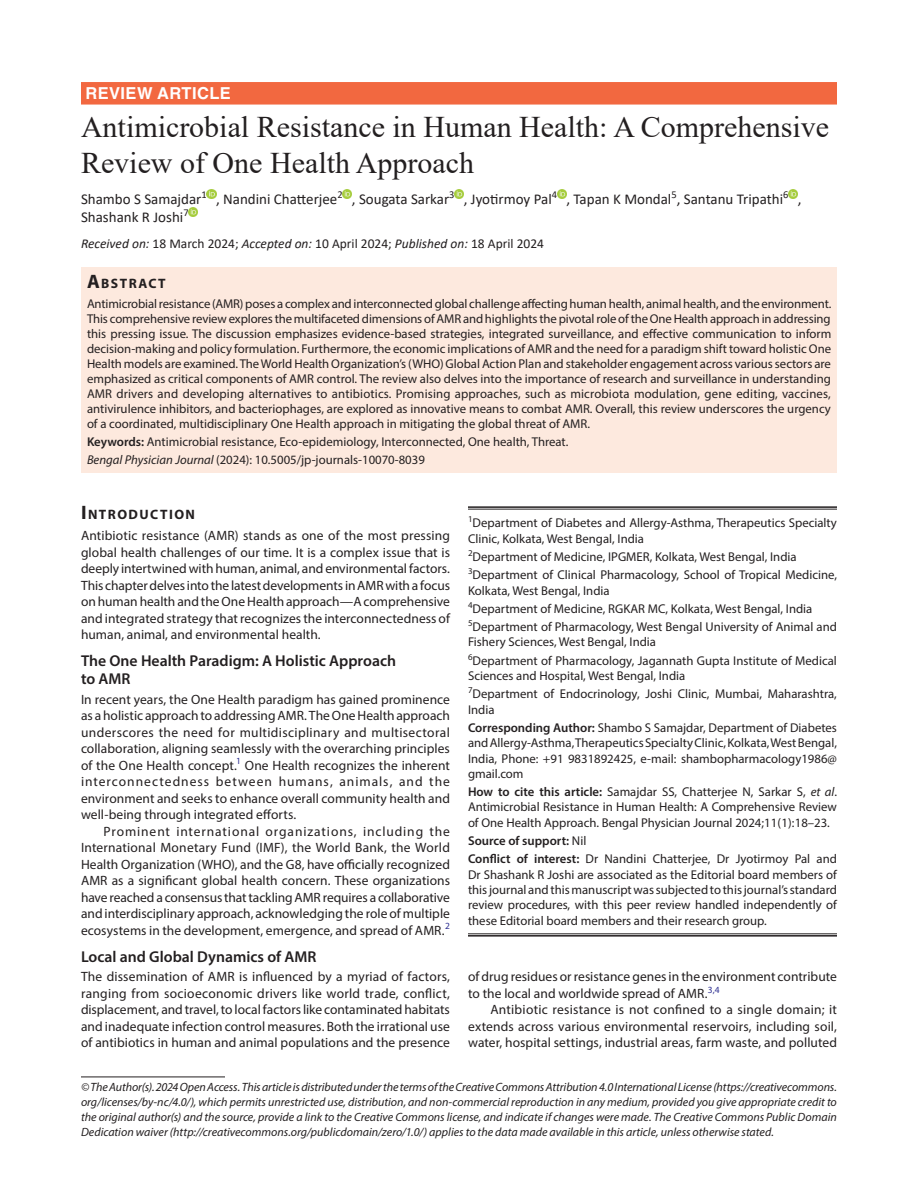
<style>
.page{position:relative;width:918px;height:1188px;background:#fff}
.page>*{position:absolute;margin:0;border:0;box-sizing:border-box;transform-origin:0 0}
.t1{font:30px/36px "Times New Roman";color:#231f20}
.ArticleType{font:700 16.5px "Helvetica LT Std";letter-spacing:.025em;color:#fff}
.Head-2{font:600 15.75px/18px "Myriad Pro";color:#231f20}
.AuthorName{font:15px/18px "Calibri";color:#231f20}
.Head-1{font:700 13.65px "Myriad Pro";letter-spacing:.105em;color:#231f20}
.AbstractTitle{font:700 13.65px "Myriad Pro";letter-spacing:.105em;color:#231f20}
.Para-NoIndent{font:13.5px/16.5px "Myriad Pro";letter-spacing:.005em;color:#231f20;text-align:justify}
.Para-Indent{font:13.5px/16.5px "Myriad Pro";letter-spacing:.005em;color:#231f20;text-align:justify}
.PAS_History{font:13.5px "Calibri";color:#231f20}
.Abstract-Para-first{font:12.75px/15px "Myriad Pro";color:#231f20;text-align:justify}
.Affiliation{font:12.75px/15.3px "Myriad Pro";color:#231f20}
.COI{font:12.75px/15.3px "Myriad Pro";color:#231f20;text-align:justify}
.Corresponding_Author{font:12.75px/15.3px "Myriad Pro";color:#231f20;text-align:justify}
.How_to_Cite{font:12.75px/15.3px "Myriad Pro";color:#231f20;text-align:justify}
.Affiliation-first{font:12.75px/15.3px "Myriad Pro";color:#231f20}
.Keywords{font:12.75px "Myriad Pro";color:#231f20}
.JT_DOI{font:12.75px "Myriad Pro";color:#231f20}
.Source{font:600 12.75px "Myriad Pro";color:#231f20}
.FootNote{font:italic 12px/15px "Myriad Pro";color:#231f20;text-align:justify}
.s1{font-style:italic}
.s2{font-size:19.5px}
.s3{font-weight:600}
.s4{font-weight:400}
</style>
<div class="page">
<div style="left:81px;top:82px;width:756px;height:23px;background:#f26840"></div>
<div style="left:81px;top:268px;width:756px;height:25px;background:#fde9de"></div>
<div style="left:81px;top:292px;width:756px;height:145px;background:#fde9de"></div>
<div style="left:81px;top:430px;width:756px;height:25px;background:#fde9de"></div>
<div style="left:81px;top:448px;width:756px;height:25px;background:#fde9de"></div>
<svg style="left:207px;top:189px;width:9px;height:9px"></svg>
<svg style="left:343px;top:189px;width:9px;height:9px"></svg>
<svg style="left:455px;top:189px;width:9px;height:9px"></svg>
<svg style="left:557px;top:189px;width:9px;height:9px"></svg>
<svg style="left:789px;top:189px;width:9px;height:9px"></svg>
<svg style="left:189px;top:207px;width:9px;height:9px"></svg>
<hr style="left:81px;top:1077px;width:144px;height:1px;background:#231f20">
<hr style="left:468px;top:506px;width:369px;height:2px;background:#231f20">
<hr style="left:468px;top:509px;width:369px;height:1px;background:#231f20">
<hr style="left:468px;top:934px;width:369px;height:1px;background:#231f20">
<hr style="left:468px;top:935px;width:369px;height:2px;background:#231f20">
<p class="ArticleType" style="left:86px;top:83px;width:147px">REVIEW ARTICLE</p>
<p class="t1" style="left:81px;top:108px;width:750px">Antimicrobial Resistance in Human Health: A Comprehensive<br>Review of One Health Approach</p>
<p class="AuthorName" style="left:81px;top:190px;width:722px">Shambo S Samajdar<sup>1</sup> , Nandini Chatterjee<sup>2</sup> , Sougata Sarkar<sup>3</sup> , Jyotirmoy Pal<sup>4</sup> , Tapan K Mondal<sup>5</sup>, Santanu Tripathi<sup>6</sup> ,<br>Shashank R Joshi<sup>7</sup></p>
<p class="PAS_History" style="left:81px;top:234px;width:465px"><span class="s1">Received on:</span> 18 March 2024; <span class="s1">Accepted on:</span> 10 April 2024; <span class="s1">Published on:</span> 18 April 2024</p>
<p class="AbstractTitle" style="left:87px;top:275px;width:80px"><span class="s2">A</span>BSTRACT</p>
<p class="Abstract-Para-first" style="left:87px;top:296px;width:746px">Antimicrobial resistance (AMR) poses a complex and interconnected global challenge affecting human health, animal health, and the environment.<br>This comprehensive review explores the multifaceted dimensions of AMR and highlights the pivotal role of the One Health approach in addressing this pressing issue. The discussion emphasizes evidence-based strategies, integrated surveillance, and effective communication to inform decision-making and policy formulation. Furthermore, the economic implications of AMR and the need for a paradigm shift toward holistic One Health models are examined. The World Health Organization’s (WHO) Global Action Plan and stakeholder engagement across various sectors are emphasized as critical components of AMR control. The review also delves into the importance of research and surveillance in understanding AMR drivers and developing alternatives to antibiotics. Promising approaches, such as microbiota modulation, gene editing, vaccines, antivirulence inhibitors, and bacteriophages, are explored as innovative means to combat AMR. Overall, this review underscores the urgency of a coordinated, multidisciplinary One Health approach in mitigating the global threat of AMR.</p>
<p class="Keywords" style="left:87px;top:434px;width:483px"><span class="s3">Keywords:</span> Antimicrobial resistance, Eco-epidemiology, Interconnected, One health, Threat.</p>
<p class="JT_DOI" style="left:87px;top:452px;width:339px"><span class="s1">Bengal Physician Journal</span> (2024): 10.5005/jp-journals-10070-8039</p>
<p class="Head-1" style="left:81px;top:506px;width:116px"><span class="s2">I</span>NTRODUCTION</p>
<p class="Para-NoIndent" style="left:81px;top:527px;width:371px">Antibiotic resistance (AMR) stands as one of the most pressing global health challenges of our time. It is a complex issue that is deeply intertwined with human, animal, and environmental factors.<br>This chapter delves into the latest developments in AMR with a focus on human health and the One Health approach—A comprehensive and integrated strategy that recognizes the interconnectedness of human, animal, and environmental health.</p>
<p class="Head-2" style="left:81px;top:652px;width:317px">The One Health Paradigm: A Holistic Approach to AMR</p>
<p class="Para-NoIndent" style="left:81px;top:691px;width:371px">In recent years, the One Health paradigm has gained prominence as a holistic approach to addressing AMR. The One Health approach underscores the need for multidisciplinary and multisectoral collaboration, aligning seamlessly with the overarching principles of the One Health concept.<sup>1</sup> One Health recognizes the inherent interconnectedness between humans, animals, and the environment and seeks to enhance overall community health and well-being through integrated efforts.</p>
<p class="Para-Indent" style="left:81px;top:823px;width:371px;text-indent:22px">Prominent international organizations, including the International Monetary Fund (IMF), the World Bank, the World Health Organization (WHO), and the G8, have officially recognized AMR as a significant global health concern. These organizations have reached a consensus that tackling AMR requires a collaborative and interdisciplinary approach, acknowledging the role of multiple ecosystems in the development, emergence, and spread of AMR.<sup>2</sup></p>
<p class="Head-2" style="left:81px;top:947px;width:237px">Local and Global Dynamics of AMR</p>
<p class="Para-NoIndent" style="left:81px;top:968px;width:371px">The dissemination of AMR is influenced by a myriad of factors, ranging from socioeconomic drivers like world trade, conflict, displacement, and travel, to local factors like contaminated habitats and inadequate infection control measures. Both the irrational use of antibiotics in human and animal populations and the presence</p>
<p class="Para-NoIndent" style="left:468px;top:968px;width:370px">of drug residues or resistance genes in the environment contribute to the local and worldwide spread of AMR.<sup>3,4</sup></p>
<p class="Affiliation-first" style="left:468px;top:515px;width:370px"><sup>1</sup>Department of Diabetes and Allergy-Asthma, Therapeutics Specialty<br>Clinic, Kolkata, West Bengal, India</p>
<p class="Affiliation" style="left:468px;top:549px;width:330px"><sup>2</sup>Department of Medicine, IPGMER, Kolkata, West Bengal, India</p>
<p class="Affiliation" style="left:468px;top:567px;width:370px"><sup>3</sup>Department of Clinical Pharmacology, School of Tropical Medicine,<br>Kolkata, West Bengal, India</p>
<p class="Affiliation" style="left:468px;top:601px;width:346px"><sup>4</sup>Department of Medicine, RGKAR MC, Kolkata, West Bengal, India</p>
<p class="Affiliation" style="left:468px;top:619px;width:371px"><sup>5</sup>Department of Pharmacology, West Bengal University of Animal and<br>Fishery Sciences, West Bengal, India</p>
<p class="Affiliation" style="left:468px;top:653px;width:371px"><sup>6</sup>Department of Pharmacology, Jagannath Gupta Institute of Medical<br>Sciences and Hospital, West Bengal, India</p>
<p class="Affiliation" style="left:468px;top:686px;width:370px"><sup>7</sup>Department of Endocrinology, Joshi Clinic, Mumbai, Maharashtra,<br>India</p>
<p class="Corresponding_Author" style="left:468px;top:720px;width:370px"><span class="s3">Corresponding Author:</span> Shambo S Samajdar, Department of Diabetes and Allergy-Asthma, Therapeutics Specialty Clinic, Kolkata, West Bengal, India, Phone: +91 9831892425, e-mail: shambopharmacology1986@ gmail.com</p>
<p class="How_to_Cite" style="left:468px;top:784px;width:371px"><span class="s3">How to cite this article:</span> Samajdar SS, Chatterjee N, Sarkar S, <span class="s1">et al</span>.<br>Antimicrobial Resistance in Human Health: A Comprehensive Review of One Health Approach. Bengal Physician Journal 2024;11(1):18–23.</p>
<p class="Source" style="left:468px;top:833px;width:120px">Source of support: <span class="s4">Nil</span></p>
<p class="COI" style="left:468px;top:851px;width:371px"><span class="s3">Conflict of interest:</span> Dr Nandini Chatterjee, Dr Jyotirmoy Pal and Dr Shashank R Joshi are associated as the Editorial board members of this journal and this manuscript was subjected to this journal’s standard review procedures, with this peer review handled independently of these Editorial board members and their research group.</p>
<p class="Para-Indent" style="left:468px;top:1001px;width:371px;text-indent:22px">Antibiotic resistance is not confined to a single domain; it extends across various environmental reservoirs, including soil, water, hospital settings, industrial areas, farm waste, and polluted</p>
<p class="FootNote" style="left:81px;top:1079px;width:758px">© The Author(s). 2024 Open Access. This article is distributed under the terms of the Creative Commons Attribution 4.0 International License (https://creativecommons. org/licenses/by-nc/4.0/), which permits unrestricted use, distribution, and non-commercial reproduction in any medium, provided you give appropriate credit to the original author(s) and the source, provide a link to the Creative Commons license, and indicate if changes were made. The Creative Commons Public Domain Dedication waiver (http://creativecommons.org/publicdomain/zero/1.0/) applies to the data made available in this article, unless otherwise stated.</p>
</div>
